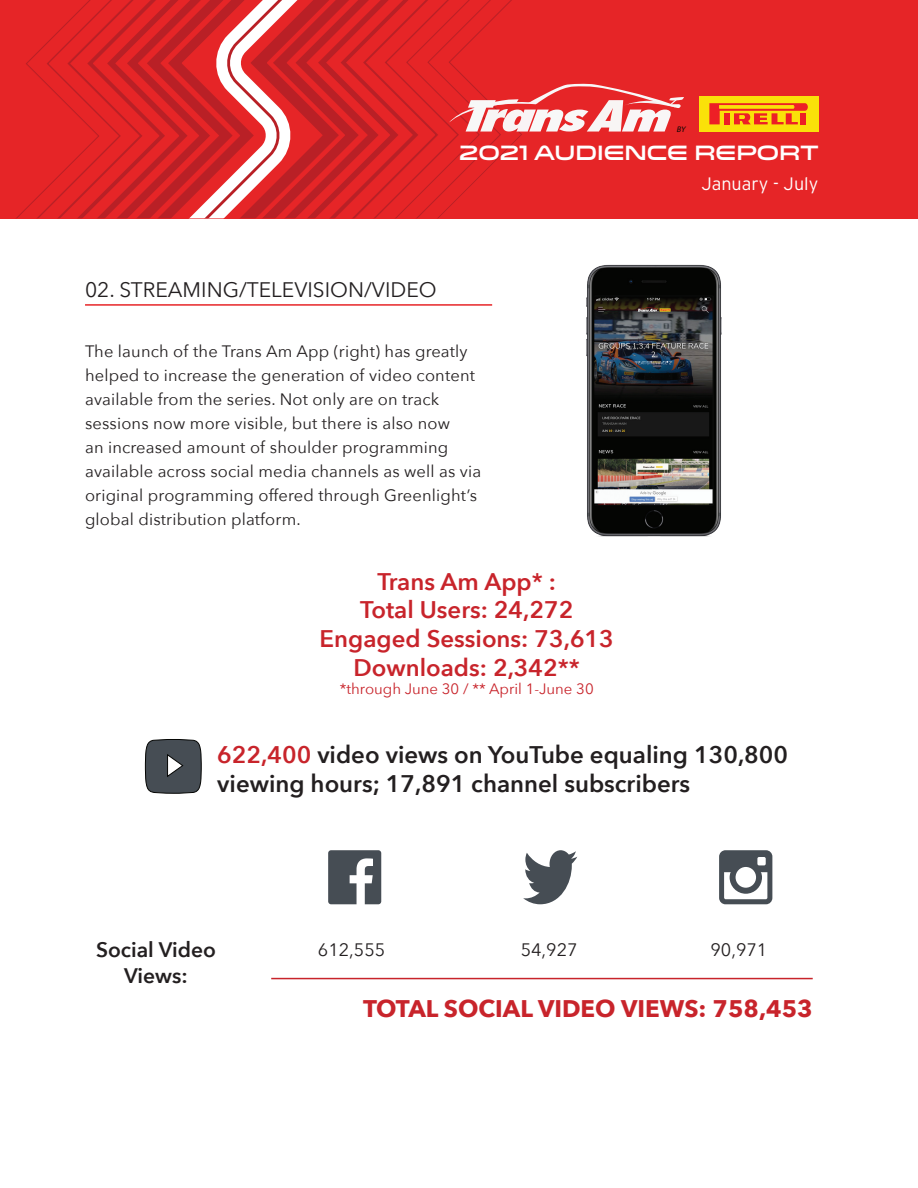
<style>
.page{position:relative;width:918px;height:1188px;background:#fff}
.page>*{position:absolute;margin:0;border:0;box-sizing:border-box;transform-origin:0 0}
.t1{font:600 24px/28.8px "Avenir Next";color:#231f20}
.t2{font:600 24px/28.8px "Avenir Next";color:#c8242b;text-align:center}
.t3{font:700 24px "Avenir Next";color:#c8242b}
.t4{font:21px "Avenir Next";color:#231f20}
.t5{font:21px "Venera 900";color:#fff}
.t6{font:600 21px/25.2px "Avenir Next";color:#231f20;text-align:center}
.t7{font:18px "Avenir Next";color:#231f20}
.t8{font:300 18px "Interstate";color:#fff}
.t9{font:16.5px/24px "Avenir Next";letter-spacing:.01em;color:#231f20}
.t10{font:15px "Avenir Next";color:#c8242b}
.t11{font:italic 600 8.1px "Montserrat";color:#040503}
.s1{color:#c8242b}
</style>
<div class="page">
<div style="left:0;top:0;width:918px;height:218px;background:#e62527"></div>
<svg style="left:400px;top:0;width:54px;height:218px"></svg>
<svg style="left:16px;top:0;width:384px;height:218px"></svg>
<svg style="left:448px;top:83px;width:236px;height:49px"></svg>
<div style="left:699px;top:96px;width:119px;height:36px;background:#fae109"></div>
<svg style="left:709px;top:103px;width:99px;height:21px"></svg>
<hr style="left:85px;top:304px;width:407px;height:2px;background:#e62527">
<img style="left:586px;top:264px;width:136px;height:273px">
<svg style="left:145px;top:739px;width:56px;height:54px;background:#50565c"></svg>
<svg style="left:523px;top:850px;width:54px;height:54px"></svg>
<svg style="left:328px;top:850px;width:53px;height:54px"></svg>
<svg style="left:719px;top:850px;width:53px;height:54px"></svg>
<hr style="left:271px;top:978px;width:542px;height:1px;background:#c8242b">
<p class="t11" style="left:676px;top:124px;width:12px">BY</p>
<p class="t5" style="left:459px;top:140px;width:361px">2021 AUDIENCE REPORT</p>
<p class="t8" style="left:701px;top:173px;width:118px">January - July</p>
<p class="t4" style="left:85px;top:272px;width:353px">02. STREAMING/TELEVISION/VIDEO</p>
<p class="t9" style="left:85px;top:338px;width:398px">The launch of the Trans Am App (right) has greatly helped to increase the generation of video content available from the series. Not only are on track sessions now more visible, but there is also now<br>an increased amount of shoulder programming available across social media channels as well as via original programming offered through Greenlight’s global distribution platform.</p>
<h1 class="t2" style="left:320px;top:566px;width:296px">Trans Am App* :<br>Total Users: 24,272<br>Engaged Sessions: 73,613<br>Downloads: 2,342**</h1>
<p class="t10" style="left:340px;top:676px;width:255px">*through June 30 / ** April 1-June 30</p>
<h1 class="t1" style="left:217px;top:740px;width:572px"><span class="s1">622,400</span> video views on YouTube equaling 130,800 viewing hours; 17,891 channel subscribers</h1>
<p class="t6" style="left:96px;top:937px;width:121px">Social Video<br>Views:</p>
<p class="t7" style="left:318px;top:935px;width:69px">612,555</p>
<p class="t7" style="left:521px;top:935px;width:58px">54,927</p>
<p class="t7" style="left:711px;top:935px;width:58px">90,971</p>
<h1 class="t3" style="left:363px;top:988px;width:451px">TOTAL SOCIAL VIDEO VIEWS: 758,453</h1>
</div>
